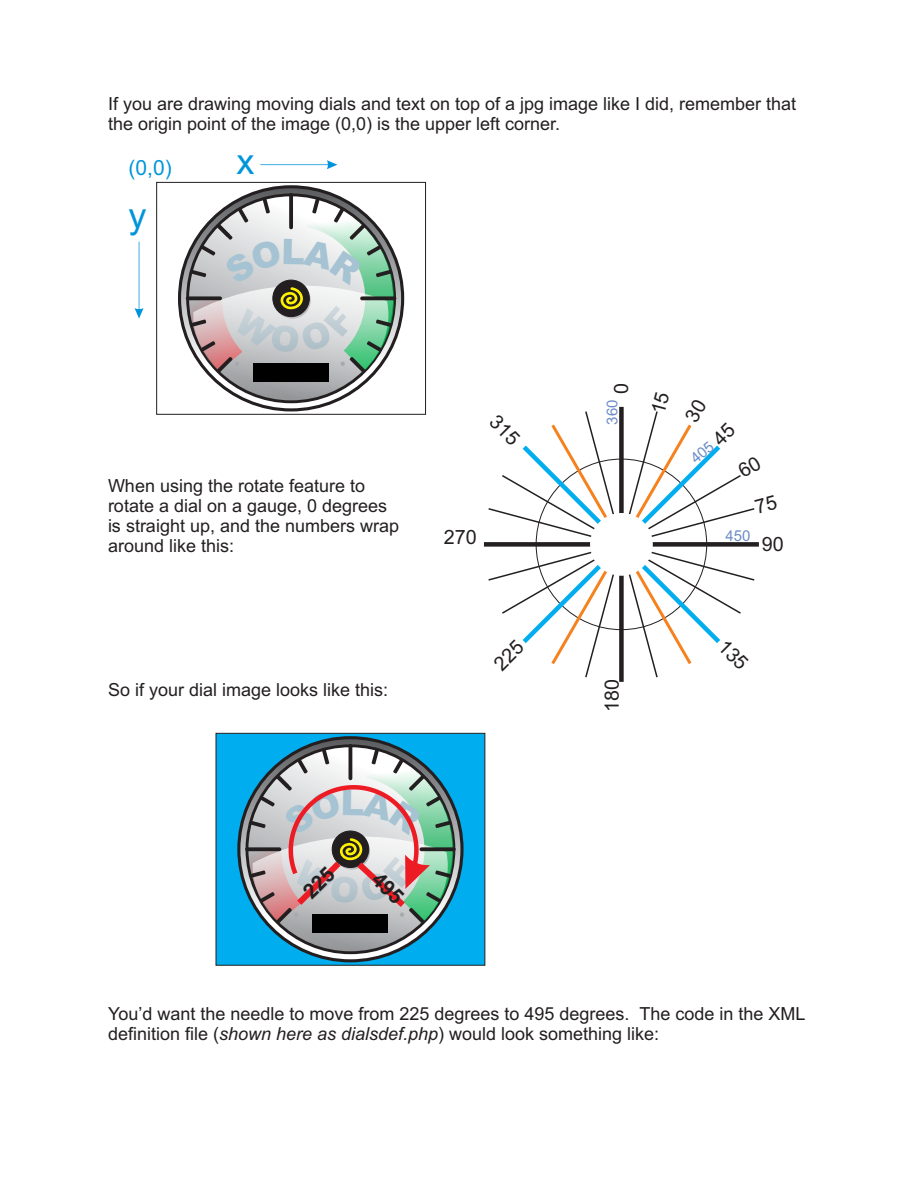
<style>
.page{position:relative;width:918px;height:1188px;background:#fff}
.page>*{position:absolute;margin:0;border:0;box-sizing:border-box;transform-origin:0 0}
.t1{font:36px "Arial";color:#0095da}
.t2{font:21px "Arial";color:#0095da}
.t3{font:19.8px "Arial";color:#231f20}
.t4{font:18px/20.1px "Arial";color:#231f20}
.t5{font:15px "Arial";color:#6c8cc7}
.s1{font-style:italic}
</style>
<div class="page">
<svg style="left:215px;top:733px;width:271px;height:233px;background:#09a4de"></svg>
<div style="left:484px;top:542px;width:275px;height:5px;background:#231f20"></div>
<div style="left:619px;top:407px;width:5px;height:275px;background:#231f20"></div>
<svg style="left:239px;top:738px;width:223px;height:223px"></svg>
<hr style="left:349px;top:746px;width:3px;height:32px;background:#231f20">
<hr style="left:247px;top:847px;width:33px;height:4px;background:#231f20">
<svg style="left:180px;top:187px;width:223px;height:223px"></svg>
<hr style="left:289px;top:195px;width:4px;height:32px;background:#231f20">
<hr style="left:188px;top:296px;width:32px;height:4px;background:#231f20">
<div style="left:156px;top:182px;width:270px;height:233px;border:1px solid #231f20"></div>
<svg style="left:260px;top:160px;width:77px;height:9px"></svg>
<svg style="left:135px;top:242px;width:9px;height:77px"></svg>
<svg style="left:487px;top:406px;width:272px;height:273px"></svg>
<svg style="left:189px;top:196px;width:215px;height:202px"></svg>
<svg style="left:248px;top:747px;width:215px;height:202px;background:#97a9ad"></svg>
<p class="t4" style="left:108px;top:95px;width:690px">If you are drawing moving dials and text on top of a jpg image like I did, remember that the origin point of the image (0,0) is the upper left corner.</p>
<p class="t2" style="left:129px;top:160px;width:45px">(0,0)</p>
<h1 class="t1" style="left:237px;top:148px;width:19px">x</h1>
<h1 class="t1" style="left:129px;top:202px;width:19px">y</h1>
<p class="t4" style="left:108px;top:477px;width:293px">When using the rotate feature to rotate a dial on a gauge, 0 degrees is straight up, and the numbers wrap around like this:</p>
<p class="t3" style="left:444px;top:530px;width:34px">270</p>
<p class="t4" style="left:108px;top:681px;width:282px">So if your dial image looks like this:</p>
<p class="t3" style="left:614px;top:394px;width:12px;rotate:-90deg">0</p>
<p class="t5" style="left:607px;top:425px;width:27px;rotate:-90deg">360</p>
<p class="t3" style="left:604px;top:712px;width:34px;rotate:-90deg">180</p>
<p class="t5" style="left:725px;top:530px;width:27px">450</p>
<p class="t3" style="left:762px;top:537px;width:23px">90</p>
<p class="t4" style="left:108px;top:1005px;width:699px">You’d want the needle to move from 225 degrees to 495 degrees. The code in the XML definition file (<span class="s1">shown here as dialsdef.php</span>) would look something like:</p>
</div>
